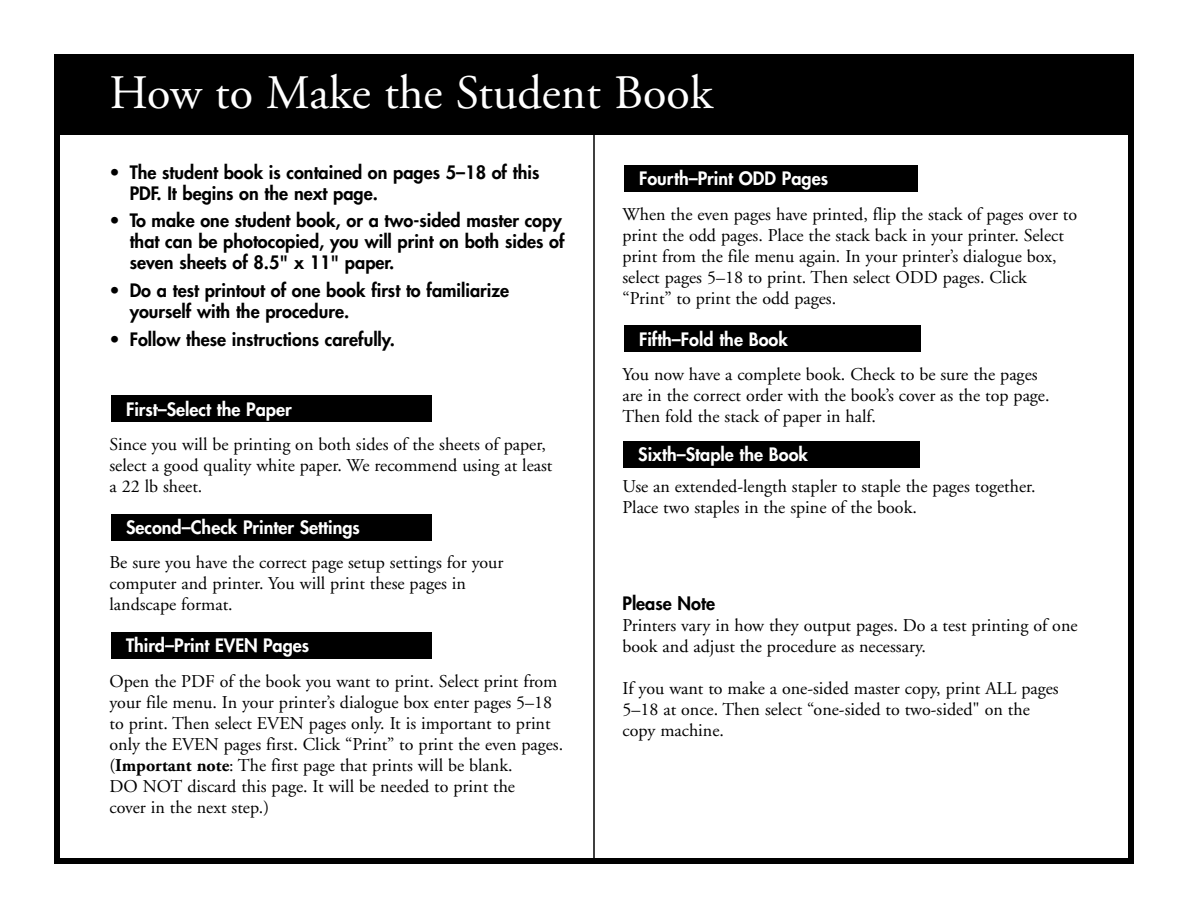
<style>
.page{position:relative;width:1188px;height:918px;background:#fff}
.page>*{position:absolute;margin:0;border:0;box-sizing:border-box;transform-origin:0 0}
.t1{font:48px "Adobe Garamond";color:#fff}
.t2{font:18px/21px "Adobe Garamond";color:#000}
.t3{font:800 18px/21px "Futura";color:#000}
.t4{font:800 18px "Futura";color:#fff}
.s1{font-weight:700}
</style>
<div class="page">
<div style="left:54px;top:54px;width:1080px;height:81px;background:#000"></div>
<div style="left:54px;top:54px;width:1080px;height:810px;border:6px solid #000"></div>
<div style="left:111px;top:632px;width:321px;height:27px;background:#000"></div>
<div style="left:111px;top:514px;width:321px;height:27px;background:#000"></div>
<div style="left:111px;top:395px;width:321px;height:27px;background:#000"></div>
<div style="left:624px;top:325px;width:297px;height:27px;background:#000"></div>
<div style="left:624px;top:165px;width:294px;height:27px;background:#000"></div>
<hr style="left:593px;top:135px;width:2px;height:729px;background:#000">
<div style="left:623px;top:441px;width:297px;height:27px;background:#000"></div>
<h1 class="t1" style="left:110px;top:74px;width:605px">How to Make the Student Book</h1>
<p class="t3" style="left:130px;top:163px;width:411px;text-indent:-20px">• The student book is contained on pages 5–18 of this<br>PDF. It begins on the next page.</p>
<p class="t3" style="left:130px;top:212px;width:436px;text-indent:-20px">• To make one student book, or a two-sided master copy that can be photocopied, you will print on both sides of seven sheets of 8.5" x 11" paper.</p>
<p class="t3" style="left:130px;top:281px;width:381px;text-indent:-20px">• Do a test printout of one book first to familiarize yourself with the procedure.</p>
<p class="t3" style="left:110px;top:330px;width:287px">• Follow these instructions carefully.</p>
<p class="t4" style="left:126px;top:400px;width:167px">First–Select the Paper</p>
<p class="t2" style="left:110px;top:435px;width:444px">Since you will be printing on both sides of the sheets of paper, select a good quality white paper. We recommend using at least a 22 lb sheet.</p>
<p class="t4" style="left:126px;top:519px;width:235px">Second–Check Printer Settings</p>
<p class="t2" style="left:110px;top:554px;width:395px">Be sure you have the correct page setup settings for your computer and printer. You will print these pages in landscape format.</p>
<p class="t4" style="left:126px;top:637px;width:185px">Third–Print EVEN Pages</p>
<p class="t2" style="left:110px;top:672px;width:455px">Open the PDF of the book you want to print. Select print from your file menu. In your printer’s dialogue box enter pages 5–18 to print. Then select EVEN pages only. It is important to print only the EVEN pages first. Click “Print” to print the even pages. (<span class="s1">Important note</span>: The first page that prints will be blank.<br>DO NOT discard this page. It will be needed to print the<br>cover in the next step.)</p>
<p class="t4" style="left:639px;top:170px;width:191px">Fourth–Print ODD Pages</p>
<p class="t2" style="left:622px;top:205px;width:456px">When the even pages have printed, flip the stack of pages over to print the odd pages. Place the stack back in your printer. Select print from the file menu again. In your printer’s dialogue box, select pages 5–18 to print. Then select ODD pages. Click “Print” to print the odd pages.</p>
<p class="t4" style="left:639px;top:330px;width:150px">Fifth–Fold the Book</p>
<p class="t2" style="left:622px;top:366px;width:429px">You now have a complete book. Check to be sure the pages are in the correct order with the book’s cover as the top page.<br>Then fold the stack of paper in half.</p>
<p class="t4" style="left:638px;top:446px;width:171px">Sixth–Staple the Book</p>
<p class="t2" style="left:622px;top:477px;width:415px">Use an extended-length stapler to staple the pages together.<br>Place two staples in the spine of the book.</p>
<p class="t3" style="left:622px;top:594px;width:94px">Please Note</p>
<p class="t2" style="left:622px;top:617px;width:457px">Printers vary in how they output pages. Do a test printing of one book and adjust the procedure as necessary.</p>
<p class="t2" style="left:622px;top:680px;width:438px">If you want to make a one-sided master copy, print ALL pages<br>5–18 at once. Then select “one-sided to two-sided" on the copy machine.</p>
</div>
